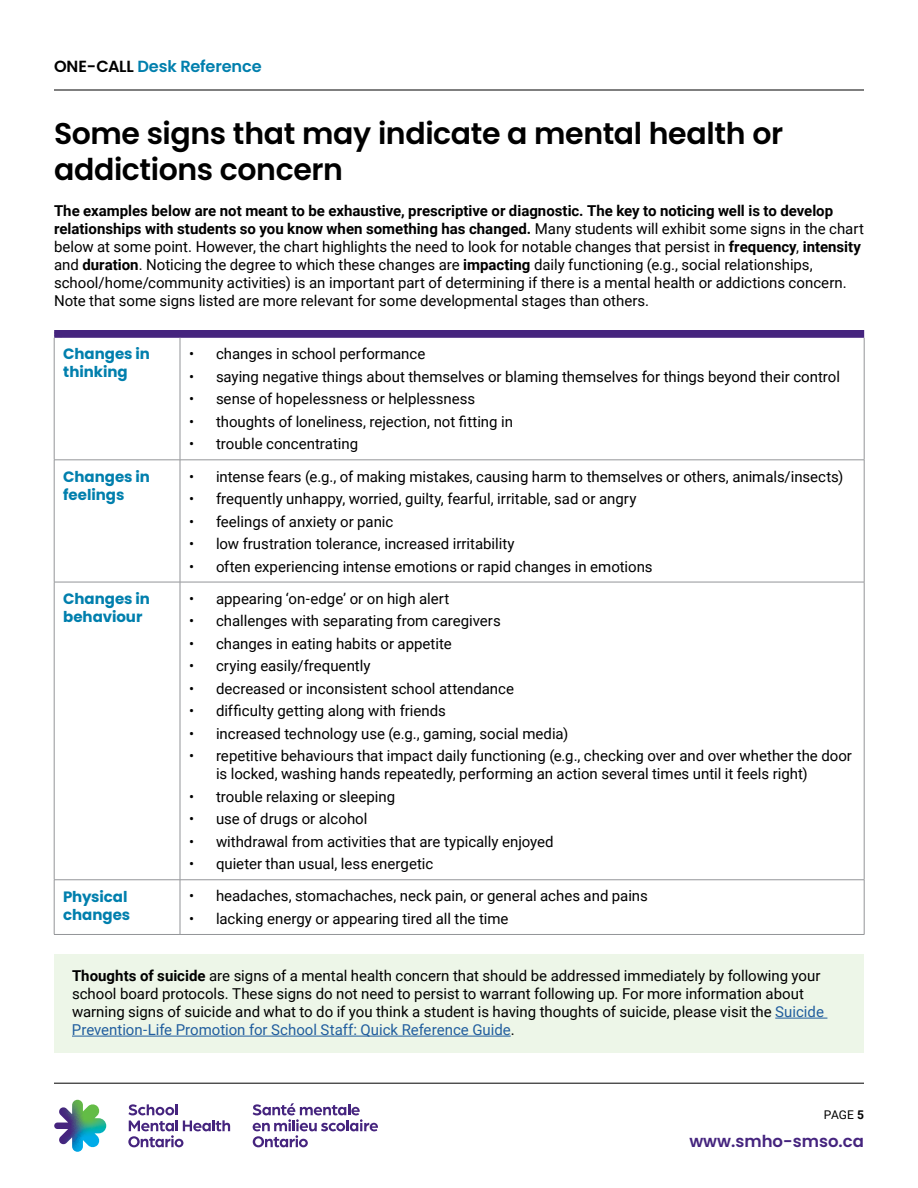
<style>
.page{position:relative;width:918px;height:1188px;background:#fff}
.page>*{position:absolute;margin:0;border:0;box-sizing:border-box;transform-origin:0 0}
.t1{font:600 30px/36px "Poppins";letter-spacing:-.015em;color:#000}
.t2{font:600 16.5px "Poppins";color:#45247e}
.t3{font:600 16.2px "Poppins";letter-spacing:-.01em;color:#007fad}
.Body_Copy{font:15px/18px "Roboto";color:#000}
.CallOut{font:15px/18px "Roboto";color:#000}
.Table_-_P{font:700 15px/18px "Poppins";color:#007fad}
.t4{font:12px "Roboto";color:#000}
.s1{color:#000}
.s2{font-weight:700}
.s3{color:#215e9e}
</style>
<div class="page">
<div style="left:54px;top:954px;width:810px;height:99px;background:#edf6e8"></div>
<hr style="left:775px;top:1018px;width:52px;height:1px;background:#215e9e">
<hr style="left:72px;top:1036px;width:439px;height:1px;background:#215e9e">
<svg style="left:54px;top:330px;width:810px;height:8px;background:#492981"></svg>
<hr style="left:54px;top:338px;width:1px;height:122px;background:#939598">
<hr style="left:180px;top:338px;width:1px;height:122px;background:#939598">
<hr style="left:864px;top:338px;width:1px;height:122px;background:#939598">
<hr style="left:54px;top:460px;width:126px;height:1px;background:#939598">
<hr style="left:54px;top:460px;width:1px;height:122px;background:#939598">
<hr style="left:180px;top:460px;width:684px;height:1px;background:#939598">
<hr style="left:180px;top:460px;width:1px;height:122px;background:#939598">
<hr style="left:864px;top:460px;width:1px;height:122px;background:#939598">
<hr style="left:54px;top:582px;width:126px;height:1px;background:#939598">
<hr style="left:54px;top:582px;width:1px;height:298px;background:#939598">
<hr style="left:180px;top:582px;width:684px;height:1px;background:#939598">
<hr style="left:180px;top:582px;width:1px;height:298px;background:#939598">
<hr style="left:864px;top:582px;width:1px;height:298px;background:#939598">
<hr style="left:54px;top:880px;width:126px;height:1px;background:#939598">
<hr style="left:54px;top:880px;width:1px;height:54px;background:#939598">
<hr style="left:180px;top:880px;width:684px;height:1px;background:#939598">
<hr style="left:180px;top:880px;width:1px;height:54px;background:#939598">
<hr style="left:864px;top:880px;width:1px;height:54px;background:#939598">
<hr style="left:54px;top:934px;width:126px;height:1px;background:#939598">
<hr style="left:180px;top:934px;width:684px;height:1px;background:#939598">
<hr style="left:54px;top:90px;width:810px;height:1px;background:#000">
<hr style="left:54px;top:1083px;width:810px;height:1px;background:#000">
<svg style="left:54px;top:1100px;width:52px;height:52px"></svg>
<svg style="left:253px;top:1103px;width:125px;height:44px"></svg>
<svg style="left:128px;top:1104px;width:102px;height:43px"></svg>
<p class="t3" style="left:54px;top:57px;width:209px"><span class="s1">ONE-CALL</span> Desk Reference</p>
<h1 class="t1" style="left:54px;top:116px;width:731px">Some signs that may indicate a mental health or addictions concern</h1>
<p class="Body_Copy" style="left:54px;top:201px;width:811px"><span class="s2">The examples below are not meant to be exhaustive, prescriptive or diagnostic. The key to noticing well is to develop relationships with students so you know when something has changed.</span> Many students will exhibit some signs in the chart below at some point. However, the chart highlights the need to look for notable changes that persist in <span class="s2">frequency</span>, <span class="s2">intensity </span>and <span class="s2">duration</span>. Noticing the degree to which these changes are <span class="s2">impacting</span> daily functioning (e.g., social relationships, school/home/community activities) is an important part of determining if there is a mental health or addictions concern.<br>Note that some signs listed are more relevant for some developmental stages than others.</p>
<p class="Table_-_P" style="left:63px;top:345px;width:88px">Changes in thinking</p>
<p class="Body_Copy" style="left:189px;top:344px;width:238px">• changes in school performance</p>
<p class="Body_Copy" style="left:189px;top:367px;width:653px">• saying negative things about themselves or blaming themselves for things beyond their control</p>
<p class="Body_Copy" style="left:189px;top:389px;width:288px">• sense of hopelessness or helplessness</p>
<p class="Body_Copy" style="left:189px;top:412px;width:326px">• thoughts of loneliness, rejection, not fitting in</p>
<p class="Body_Copy" style="left:189px;top:434px;width:171px">• trouble concentrating</p>
<p class="Table_-_P" style="left:63px;top:467px;width:88px">Changes in feelings</p>
<p class="Body_Copy" style="left:189px;top:467px;width:656px">• intense fears (e.g., of making mistakes, causing harm to themselves or others, animals/insects)</p>
<p class="Body_Copy" style="left:189px;top:489px;width:449px">• frequently unhappy, worried, guilty, fearful, irritable, sad or angry</p>
<p class="Body_Copy" style="left:189px;top:512px;width:206px">• feelings of anxiety or panic</p>
<p class="Body_Copy" style="left:189px;top:534px;width:327px">• low frustration tolerance, increased irritability</p>
<p class="Body_Copy" style="left:189px;top:557px;width:465px">• often experiencing intense emotions or rapid changes in emotions</p>
<p class="Table_-_P" style="left:63px;top:590px;width:88px">Changes in behaviour</p>
<p class="Body_Copy" style="left:189px;top:589px;width:262px">• appearing ‘on-edge’ or on high alert</p>
<p class="Body_Copy" style="left:189px;top:611px;width:313px">• challenges with separating from caregivers</p>
<p class="Body_Copy" style="left:189px;top:634px;width:264px">• changes in eating habits or appetite</p>
<p class="Body_Copy" style="left:189px;top:656px;width:183px">• crying easily/frequently</p>
<p class="Body_Copy" style="left:189px;top:679px;width:327px">• decreased or inconsistent school attendance</p>
<p class="Body_Copy" style="left:189px;top:701px;width:258px">• difficulty getting along with friends</p>
<p class="Body_Copy" style="left:189px;top:724px;width:381px">• increased technology use (e.g., gaming, social media)</p>
<p class="Body_Copy" style="left:216px;top:746px;width:638px;text-indent:-27px">• repetitive behaviours that impact daily functioning (e.g., checking over and over whether the door is locked, washing hands repeatedly, performing an action several times until it feels right)</p>
<p class="Body_Copy" style="left:189px;top:787px;width:208px">• trouble relaxing or sleeping</p>
<p class="Body_Copy" style="left:189px;top:809px;width:180px">• use of drugs or alcohol</p>
<p class="Body_Copy" style="left:189px;top:832px;width:366px">• withdrawal from activities that are typically enjoyed</p>
<p class="Body_Copy" style="left:189px;top:854px;width:246px">• quieter than usual, less energetic</p>
<p class="Table_-_P" style="left:63px;top:887px;width:69px">Physical changes</p>
<p class="Body_Copy" style="left:189px;top:887px;width:460px">• headaches, stomachaches, neck pain, or general aches and pains</p>
<p class="Body_Copy" style="left:189px;top:909px;width:321px">• lacking energy or appearing tired all the time</p>
<p class="CallOut" style="left:72px;top:966px;width:753px"><span class="s2">Thoughts of suicide</span> are signs of a mental health concern that should be addressed immediately by following your school board protocols. These signs do not need to persist to warrant following up. For more information about warning signs of suicide and what to do if you think a student is having thoughts of suicide, please visit the <span class="s3">Suicide Prevention-Life Promotion for School Staff: Quick Reference Guide</span>.</p>
<p class="t4" style="left:824px;top:1106px;width:42px">PAGE <span class="s2">5</span></p>
<p class="t2" style="left:689px;top:1132px;width:176px">www.smho-smso.ca</p>
</div>
